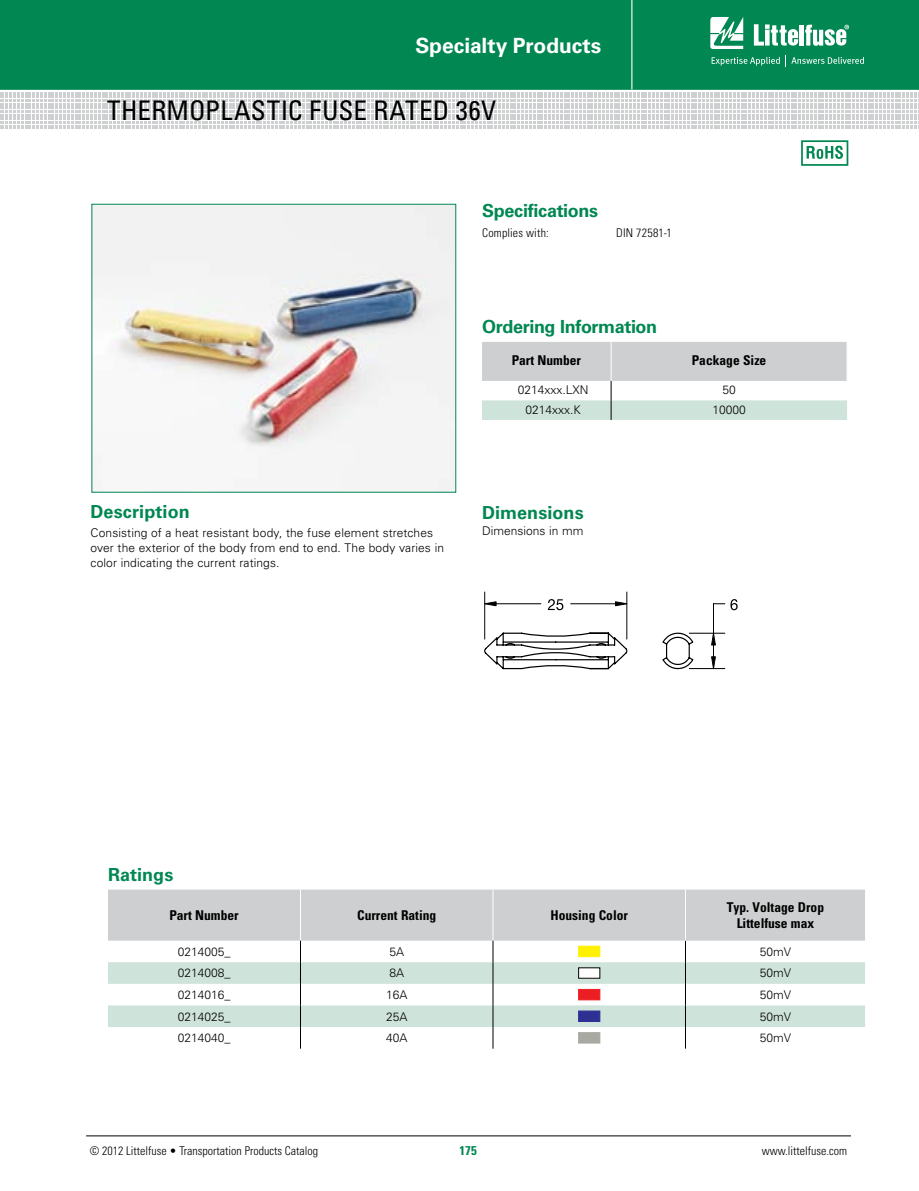
<style>
.page{position:relative;width:919px;height:1191px;background:#fff}
.page>*{position:absolute;margin:0;border:0;box-sizing:border-box;transform-origin:0 0}
.t1{font:condensed 27px "Univers LT Std";letter-spacing:.01em;color:#000}
.t2{font:700 21px "Univers LT Std";letter-spacing:-.005em;color:#fff}
.t3{font:700 18px "Univers LT Std";letter-spacing:-.01em;color:#008752}
.t4{font:700 condensed 13.5px/15.8px "Univers LT Std";color:#000;text-align:center}
.t5{font:700 condensed 12.75px "Univers LT Std";color:#008752}
.t6{font:300 12px/15px "Univers LT Std";color:#000}
.t7{font:300 condensed 12px "Univers LT Std";color:#000}
</style>
<div class="page">
<hr style="left:86px;top:1135px;width:764px;height:1px;background:#000">
<div style="left:0;top:0;width:918px;height:90px;background:#008752"></div>
<hr style="left:631px;top:0;width:1px;height:89px;background:#fff">
<svg style="left:710px;top:17px;width:33px;height:32px"></svg>
<hr style="left:799px;top:25px;width:4px;height:21px;background:#fff">
<svg style="left:805px;top:25px;width:44px;height:21px"></svg>
<svg style="left:753px;top:24px;width:45px;height:22px"></svg>
<svg style="left:711px;top:57px;width:68px;height:9px"></svg>
<svg style="left:785px;top:55px;width:78px;height:11px"></svg>
<svg style="left:2px;top:92px;width:915px;height:35px"></svg>
<svg style="left:806px;top:146px;width:36px;height:13px"></svg>
<div style="left:801px;top:140px;width:47px;height:26px;border:2px solid #008752"></div>
<svg style="left:482px;top:342px;width:365px;height:78px"></svg>
<img style="left:93px;top:206px;width:361px;height:284px">
<svg style="left:108px;top:889px;width:757px;height:159px"></svg>
<hr style="left:685px;top:889px;width:1px;height:51px;background:#fff">
<div style="left:578px;top:946px;width:22px;height:10px;background:#fff200;border:1px solid #fff200"></div>
<svg style="left:578px;top:967px;width:21px;height:11px"></svg>
<div style="left:578px;top:989px;width:22px;height:11px;background:#ed1d24;border:1px solid #ed1d24"></div>
<div style="left:578px;top:1010px;width:22px;height:11px;background:#2e3092;border:1px solid #2e3092"></div>
<div style="left:578px;top:1032px;width:22px;height:11px;background:#a8a9a3"></div>
<svg style="left:484px;top:631px;width:143px;height:38px"></svg>
<hr style="left:484px;top:592px;width:1px;height:47px;background:#000">
<hr style="left:626px;top:592px;width:1px;height:47px;background:#000">
<hr style="left:496px;top:603px;width:45px;height:1px;background:#000">
<hr style="left:570px;top:603px;width:45px;height:1px;background:#000">
<svg style="left:484px;top:601px;width:13px;height:5px"></svg>
<svg style="left:614px;top:601px;width:14px;height:5px"></svg>
<svg style="left:547px;top:599px;width:16px;height:11px"></svg>
<svg style="left:662px;top:632px;width:32px;height:37px"></svg>
<hr style="left:689px;top:633px;width:35px;height:1px;background:#000">
<hr style="left:689px;top:668px;width:35px;height:1px;background:#000">
<svg style="left:710px;top:603px;width:14px;height:66px"></svg>
<svg style="left:730px;top:599px;width:7px;height:11px"></svg>
<h2 class="t2" style="left:415px;top:33px;width:187px">Specialty Products</h2>
<h1 class="t1" style="left:107px;top:94px;width:390px">THERMOPLASTIC FUSE RATED 36V</h1>
<h3 class="t3" style="left:482px;top:200px;width:118px">Specifications</h3>
<p class="t7" style="left:482px;top:225px;width:68px">Complies with:</p>
<p class="t7" style="left:616px;top:225px;width:57px">DIN 72581-1</p>
<h3 class="t3" style="left:90px;top:501px;width:101px">Description</h3>
<p class="t6" style="left:90px;top:525px;width:355px">Consisting of a heat resistant body, the fuse element stretches over the exterior of the body from end to end. The body varies in color indicating the current ratings.</p>
<h3 class="t3" style="left:482px;top:316px;width:176px">Ordering Information</h3>
<p class="t4" style="left:511px;top:352px;width:71px">Part Number</p>
<p class="t4" style="left:691px;top:352px;width:76px">Package Size</p>
<p class="t6" style="left:518px;top:382px;width:72px">0214xxx.LXN</p>
<p class="t6" style="left:722px;top:382px;width:15px">50</p>
<p class="t6" style="left:525px;top:402px;width:57px">0214xxx.K</p>
<p class="t6" style="left:712px;top:402px;width:35px">10000</p>
<h3 class="t3" style="left:482px;top:502px;width:103px">Dimensions</h3>
<p class="t6" style="left:482px;top:523px;width:103px">Dimensions in mm</p>
<h3 class="t3" style="left:108px;top:864px;width:67px">Ratings</h3>
<p class="t4" style="left:169px;top:907px;width:71px">Part Number</p>
<p class="t4" style="left:357px;top:907px;width:81px">Current Rating</p>
<p class="t4" style="left:550px;top:907px;width:79px">Housing Color</p>
<p class="t4" style="left:726px;top:899px;width:99px">Typ. Voltage Drop<br>Littelfuse max</p>
<p class="t6" style="left:178px;top:944px;width:54px">0214005_</p>
<p class="t6" style="left:389px;top:944px;width:16px">5A</p>
<p class="t6" style="left:759px;top:944px;width:33px">50mV</p>
<p class="t6" style="left:178px;top:965px;width:54px">0214008_</p>
<p class="t6" style="left:389px;top:965px;width:16px">8A</p>
<p class="t6" style="left:759px;top:965px;width:33px">50mV</p>
<p class="t6" style="left:178px;top:987px;width:54px">0214016_</p>
<p class="t6" style="left:386px;top:987px;width:23px">16A</p>
<p class="t6" style="left:759px;top:987px;width:33px">50mV</p>
<p class="t6" style="left:178px;top:1008px;width:54px">0214025_</p>
<p class="t6" style="left:386px;top:1008px;width:23px">25A</p>
<p class="t6" style="left:759px;top:1008px;width:33px">50mV</p>
<p class="t6" style="left:178px;top:1030px;width:54px">0214040_</p>
<p class="t6" style="left:386px;top:1030px;width:23px">40A</p>
<p class="t6" style="left:759px;top:1030px;width:33px">50mV</p>
<p class="t7" style="left:90px;top:1143px;width:230px">© 2012 Littelfuse • Transportation Products Catalog</p>
<p class="t5" style="left:459px;top:1142px;width:19px">175</p>
<p class="t7" style="left:761px;top:1143px;width:87px">www.littelfuse.com</p>
</div>
